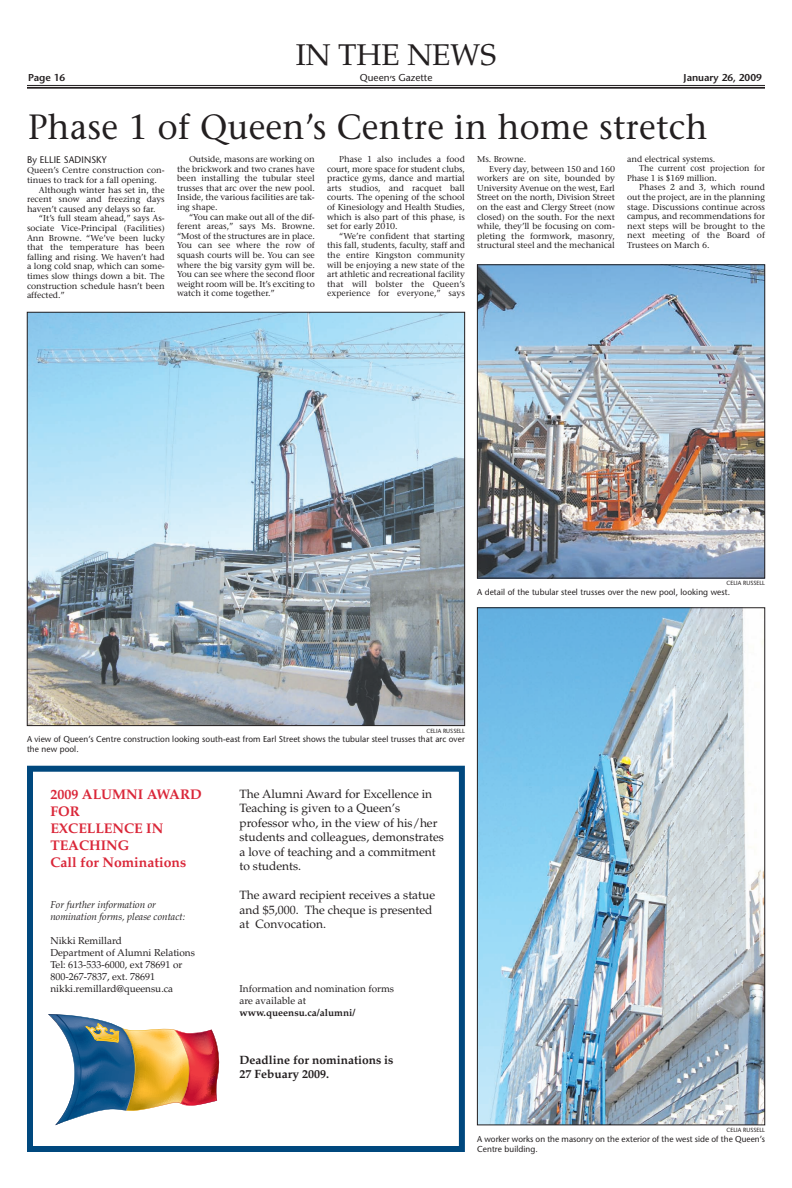
<style>
.page{position:relative;width:792px;height:1188px;background:#fff}
.page>*{position:absolute;margin:0;border:0;box-sizing:border-box;transform-origin:0 0}
.t1{font:35px "Stone Serif";letter-spacing:.01em;color:#231f20;scale:.96 1}
.t2{font:30px "Palatino";color:#231f20}
.t3{font:700 14px/16.9px "Palatino";color:#da2739}
.t4{font:12px/14.5px "Palatino";color:#231f20}
.t5{font:700 12px/14px "Palatino";color:#231f20}
.t6{font:10px/12.1px "Palatino";color:#231f20}
.t7{font:italic 10px/12.1px "Palatino";color:#231f20}
.t8{font:700 10px "Palatino";color:#231f20}
.t9{font:600 10px "Stone Sans";color:#231f20}
.t10{font:10px "Stone Sans";color:#231f20}
.t11{font:9.6px "Stone Sans";letter-spacing:.015em;color:#231f20;scale:.96 1}
.t12{font:8.6px/9.6px "Stone Serif";letter-spacing:-.005em;color:#231f20;text-align:justify}
.t13{font:8.6px/10px "Stone Sans";letter-spacing:.01em;color:#231f20;scale:.96 1}
.t14{font:8.6px "Stone Serif";letter-spacing:-.005em;color:#231f20;scale:.95 1}
.t15{font:6px "Stone Sans";letter-spacing:.01em;color:#231f20;scale:.96 1}
</style>
<div class="page">
<hr style="left:27px;top:85px;width:738px;height:1px;background:#231f20">
<hr style="left:27px;top:87px;width:738px;height:2px;background:#231f20">
<div style="left:27px;top:766px;width:438px;height:386px;border:6px solid #00487e"></div>
<svg style="left:48px;top:1014px;width:171px;height:111px"></svg>
<img style="left:29px;top:314px;width:434px;height:410px">
<img style="left:479px;top:266px;width:284px;height:310px">
<div style="left:477px;top:264px;width:288px;height:314px;border:1px solid #231f20"></div>
<img style="left:479px;top:610px;width:284px;height:513px">
<div style="left:477px;top:608px;width:288px;height:517px;border:1px solid #231f20"></div>
<h2 class="t2" style="left:296px;top:43px;width:202px">IN THE NEWS</h2>
<p class="t9" style="left:28px;top:74px;width:39px">Page 16</p>
<p class="t10" style="left:360px;top:74px;width:74px">Queen’s Gazette</p>
<p class="t9" style="left:684px;top:74px;width:80px">January 26, 2009</p>
<h1 class="t1" style="left:28px;top:113px;width:709px">Phase 1 of Queen’s Centre in home stretch</h1>
<p class="t11" style="left:27px;top:156px;width:85px">By ELLIE SADINSKY</p>
<p class="t12" style="left:27px;top:166px;width:139px">Queen’s Centre construction con-</p>
<p class="t12" style="left:27px;top:176px;width:131px">tinues to track for a fall opening.</p>
<p class="t12" style="left:39px;top:186px;width:127px">Although winter has set in, the</p>
<p class="t12" style="left:27px;top:195px;width:139px">recent snow and freezing days</p>
<p class="t12" style="left:27px;top:205px;width:130px">haven’t caused any delays so far.</p>
<p class="t12" style="left:39px;top:214px;width:127px">“It’s full steam ahead,” says As-</p>
<p class="t12" style="left:27px;top:224px;width:139px">sociate Vice-Principal (Facilities)</p>
<p class="t12" style="left:27px;top:234px;width:139px">Ann Browne. “We’ve been lucky</p>
<p class="t12" style="left:27px;top:243px;width:139px">that the temperature has been</p>
<p class="t12" style="left:27px;top:253px;width:139px">falling and rising. We haven’t had</p>
<p class="t12" style="left:27px;top:262px;width:139px">a long cold snap, which can some-</p>
<p class="t12" style="left:27px;top:272px;width:139px">times slow things down a bit. The</p>
<p class="t12" style="left:27px;top:282px;width:139px">construction schedule hasn’t been</p>
<p class="t12" style="left:27px;top:291px;width:39px">affected.”</p>
<p class="t12" style="left:627px;top:155px;width:90px">and electrical systems.</p>
<p class="t14" style="left:639px;top:165px;width:134px">The current cost projection for</p>
<p class="t14" style="left:627px;top:174px;width:96px">Phase 1 is $169 million.</p>
<p class="t12" style="left:639px;top:183px;width:127px">Phases 2 and 3, which round</p>
<p class="t12" style="left:627px;top:193px;width:139px">out the project, are in the planning</p>
<p class="t12" style="left:627px;top:203px;width:139px">stage. Discussions continue across</p>
<p class="t12" style="left:627px;top:212px;width:139px">campus, and recommendations for</p>
<p class="t12" style="left:627px;top:222px;width:139px">next steps will be brought to the</p>
<p class="t12" style="left:627px;top:231px;width:139px">next meeting of the Board of</p>
<p class="t12" style="left:627px;top:241px;width:84px">Trustees on March 6.</p>
<p class="t12" style="left:327px;top:155px;width:139px;text-indent:12px">Phase 1 also includes a food court, more space for student clubs, practice gyms, dance and martial arts studios, and racquet ball courts. The opening of the school of Kinesiology and Health Studies, which is also part of this phase, is set for early 2010.</p>
<p class="t12" style="left:327px;top:232px;width:139px;text-indent:12px">“We’re confident that starting this fall, students, faculty, staff and the entire Kingston community will be enjoying a new state of the art athletic and recreational facility that will bolster the Queen’s experience for everyone,” says</p>
<p class="t12" style="left:177px;top:155px;width:139px;text-indent:12px">Outside, masons are working on the brickwork and two cranes have been installing the tubular steel trusses that arc over the new pool.<br>Inside, the various facilities are tak&shy;ing shape.</p>
<p class="t12" style="left:177px;top:213px;width:139px;text-indent:12px">“You can make out all of the dif&shy;ferent areas,” says Ms. Browne. “Most of the structures are in place.<br>You can see where the row of squash courts will be. You can see where the big varsity gym will be.<br>You can see where the second floor weight room will be. It’s exciting to watch it come together.”</p>
<p class="t12" style="left:477px;top:155px;width:51px">Ms. Browne.</p>
<p class="t12" style="left:489px;top:165px;width:127px">Every day, between 150 and 160</p>
<p class="t12" style="left:477px;top:174px;width:139px">workers are on site, bounded by</p>
<p class="t12" style="left:477px;top:184px;width:139px">University Avenue on the west, Earl</p>
<p class="t12" style="left:477px;top:194px;width:139px">Street on the north, Division Street</p>
<p class="t12" style="left:477px;top:203px;width:139px">on the east and Clergy Street (now</p>
<p class="t12" style="left:477px;top:213px;width:139px">closed) on the south. For the next</p>
<p class="t12" style="left:477px;top:222px;width:139px">while, they’ll be focusing on com-</p>
<p class="t12" style="left:477px;top:232px;width:139px">pleting the formwork, masonry,</p>
<p class="t12" style="left:477px;top:242px;width:139px">structural steel and the mechanical</p>
<p class="t15" style="left:726px;top:581px;width:42px">CELIA RUSSELL</p>
<p class="t13" style="left:477px;top:588px;width:265px">A detail of the tubular steel trusses over the new pool, looking west.</p>
<p class="t15" style="left:426px;top:728px;width:42px">CELIA RUSSELL</p>
<p class="t13" style="left:27px;top:735px;width:458px">A view of Queen’s Centre construction looking south-east from Earl Street shows the tubular steel trusses that arc over the new pool.</p>
<h3 class="t3" style="left:50px;top:788px;width:153px">2009 ALUMNI AWARD<br>FOR<br>EXCELLENCE IN<br>TEACHING<br>Call for Nominations</h3>
<p class="t7" style="left:50px;top:899px;width:136px">For further information or nomination forms, please contact:</p>
<p class="t6" style="left:50px;top:935px;width:146px">Nikki Remillard<br>Department of Alumni Relations<br>Tel: 613-533-6000, ext 78691 or<br>800-267-7837, ext. 78691 nikki.remillard@queensu.ca</p>
<h3 class="t4" style="left:240px;top:788px;width:206px">The Alumni Award for Excellence in<br>Teaching is given to a Queen’s professor who, in the view of his/her students and colleagues, demonstrates a love of teaching and a commitment to students.</h3>
<h3 class="t4" style="left:240px;top:889px;width:197px">The award recipient receives a statue and $5,000. The cheque is presented at Convocation.</h3>
<p class="t6" style="left:240px;top:983px;width:156px">Information and nomination forms are available at</p>
<p class="t8" style="left:240px;top:1009px;width:117px">www.queensu.ca/alumni/</p>
<h3 class="t5" style="left:240px;top:1054px;width:156px">Deadline for nominations is<br>27 Febuary 2009.</h3>
<p class="t15" style="left:726px;top:1128px;width:42px">CELIA RUSSELL</p>
<p class="t13" style="left:477px;top:1135px;width:301px">A worker works on the masonry on the exterior of the west side of the Queen’s<br>Centre building.</p>
</div>
